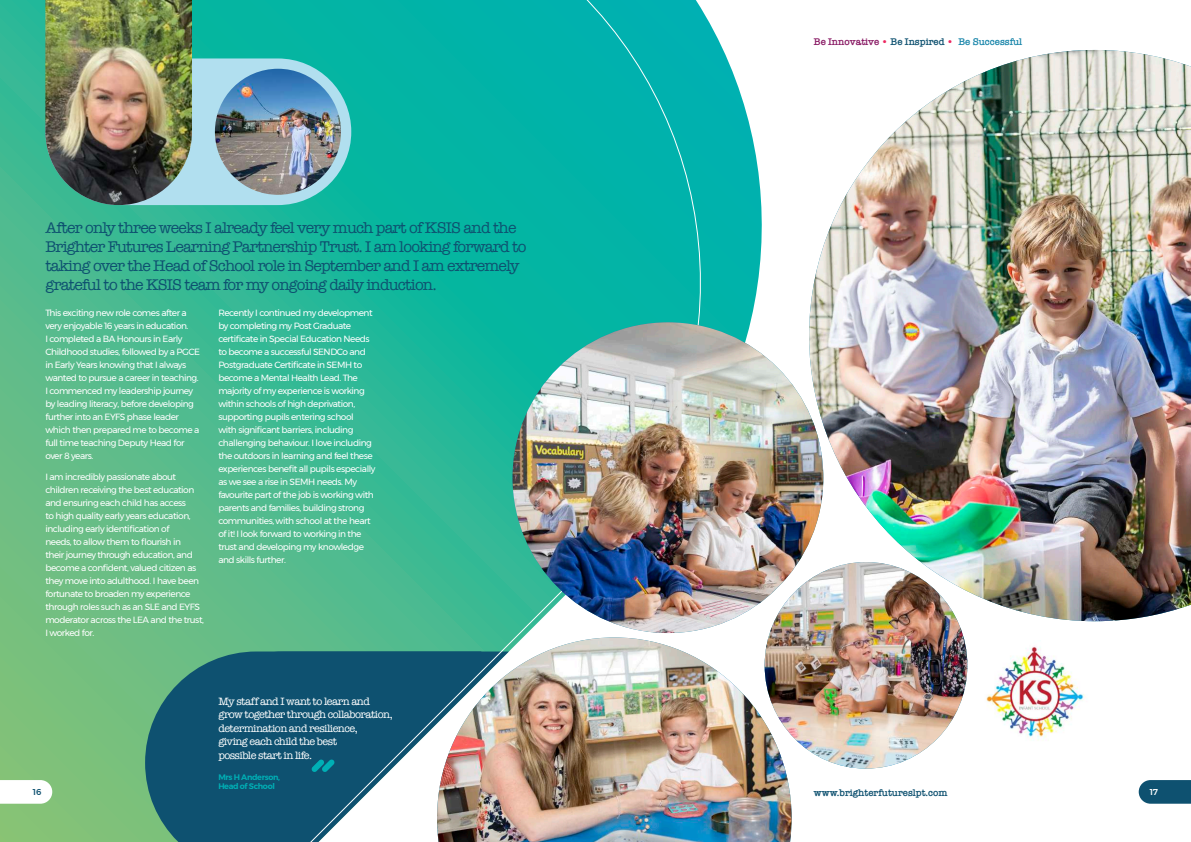
<style>
.page{position:relative;width:1191px;height:842px;background:#fff}
.page>*{position:absolute;margin:0;border:0;box-sizing:border-box;transform-origin:0 0}
.t1{font:16px/19px "American Typewriter";letter-spacing:-.05em;color:#0e5170}
.t2{font:11px/13.4px "American Typewriter";letter-spacing:-.05em;color:#fff}
.t3{font:600 10px "American Typewriter";letter-spacing:-.01em;color:#881863}
.t4{font:600 10px "American Typewriter";letter-spacing:-.01em;color:#0e5170}
.t5{font:9px/13px "Montserrat";letter-spacing:-.05em;color:#fff}
.t6{font:500 8.5px "Montserrat";color:#fff}
.t7{font:500 8.5px "Montserrat";color:#0e5170}
.t8{font:600 8px/9px "Montserrat";letter-spacing:-.04em;color:#00afb5}
.s1{color:#ed2760}
.s2{color:#0e5170}
.s3{color:#1a86aa}
</style>
<div class="page">
<svg style="left:740px;top:92px;width:59px;height:740px"></svg>
<svg style="left:1138px;top:780px;width:53px;height:24px"></svg>
<img style="left:764px;top:562px;width:203px;height:207px">
<img style="left:740px;top:637px;width:51px;height:205px">
<img style="left:809px;top:50px;width:382px;height:571px">
<img style="left:986px;top:646px;width:99px;height:95px">
<img style="left:0;top:0;width:740px;height:842px">
<img style="left:512px;top:322px;width:311px;height:311px;border-radius:155px">
<p class="t1" style="left:45px;top:218px;width:483px">After only three weeks I already feel very much part of KSIS and the Brighter Futures Learning Partnership Trust. I am looking forward to taking over the Head of School role in September and I am extremely grateful to the KSIS team for my ongoing daily induction.</p>
<p class="t5" style="left:45px;top:306px;width:156px">This exciting new role comes after a very enjoyable 16 years in education.<br>I completed a BA Honours in Early Childhood studies, followed by a PGCE in Early Years knowing that I always wanted to pursue a career in teaching.<br>I commenced my leadership journey by leading literacy, before developing further into an EYFS phase leader which then prepared me to become a full time teaching Deputy Head for over 8 years.</p>
<p class="t5" style="left:45px;top:470px;width:160px">I am incredibly passionate about children receiving the best education and ensuring each child has access<br>to high quality early years education, including early identification of<br>needs, to allow them to flourish in<br>their journey through education, and become a confident, valued citizen as they move into adulthood. I have been fortunate to broaden my experience through roles such as an SLE and EYFS moderator across the LEA and the trust, I worked for.</p>
<p class="t5" style="left:218px;top:306px;width:159px">Recently I continued my development by completing my Post Graduate certificate in Special Education Needs to become a successful SENDCo and Postgraduate Certificate in SEMH to become a Mental Health Lead. The majority of my experience is working within schools of high deprivation, supporting pupils entering school<br>with significant barriers, including challenging behaviour. I love including the outdoors in learning and feel these experiences benefit all pupils especially as we see a rise in SEMH needs. My favourite part of the job is working with parents and families, building strong communities, with school at the heart of it! I look forward to working in the trust and developing my knowledge and skills further.</p>
<p class="t3" style="left:814px;top:34px;width:210px">Be Innovative <span class="s1">•</span> <span class="s2">Be Inspired</span> <span class="s1">•</span> <span class="s3">Be Successful</span></p>
<p class="t2" style="left:218px;top:694px;width:176px">My staff and I want to learn and grow together through collaboration, determination and resilience,<br>giving each child the best<br>possible start in life.</p>
<p class="t8" style="left:218px;top:772px;width:63px">Mrs H Anderson,<br>Head of School</p>
<p class="t7" style="left:33px;top:785px;width:10px">16</p>
<p class="t4" style="left:814px;top:785px;width:136px">www.brighterfutureslpt.com</p>
<p class="t6" style="left:1149px;top:785px;width:10px">17</p>
</div>
